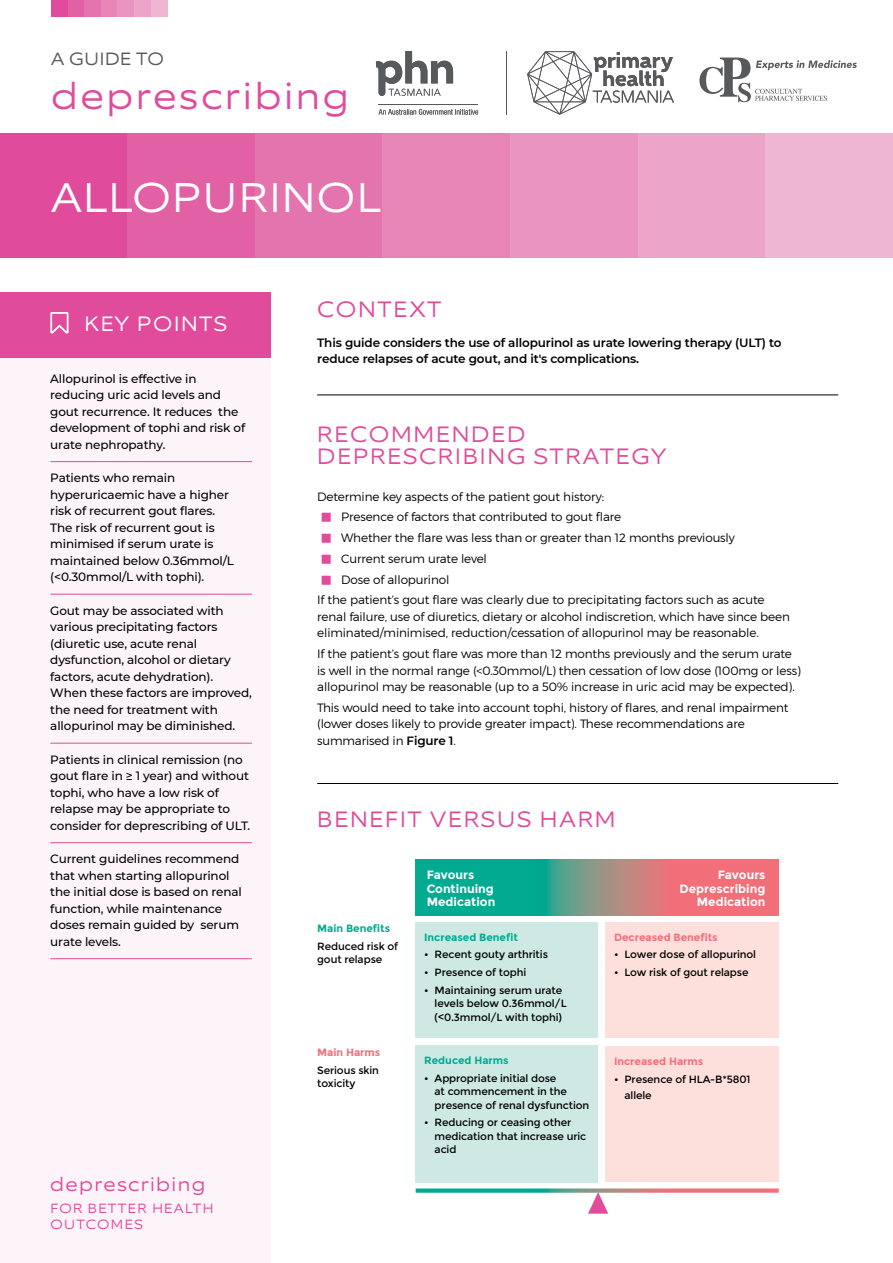
<style>
.page{position:relative;width:893px;height:1263px;background:#fff}
.page>*{position:absolute;margin:0;border:0;box-sizing:border-box;transform-origin:0 0}
.t1{font:300 42px "Equip Extended";letter-spacing:.04em;color:#fff}
.t2{font:300 37.5px "Equip Extended";letter-spacing:.07em;color:#e04b9b}
.HEADING{font:300 22.5px/22.5px "Equip Extended";letter-spacing:.08em;color:#e04b9b}
.Key_Points_Header{font:300 21px "Equip Extended";letter-spacing:.075em;color:#fff}
.t3{font:300 19.5px "Equip Extended";letter-spacing:.07em;color:#e04b9b}
.SUBHEADING{font:300 18px "Equip Extended";letter-spacing:.03em;color:#58595b}
.t4{font:300 13.5px/16.2px "Equip Extended";letter-spacing:.1em;color:#e04b9b}
.BODY_TEXT{font:500 12px/16.5px "Montserrat";letter-spacing:-.01em;color:#000}
.BODY_TEXT-2{font:300 12px/16.5px "Montserrat";letter-spacing:-.01em;color:#000}
.BODY_TEXT-3{font:600 12px/16.5px "Montserrat";letter-spacing:-.01em;color:#000}
.t5{font:700 12px/13.5px "Montserrat";color:#fff}
.BODY_TEXT-4{font:10.5px/13.5px "Montserrat";letter-spacing:-.01em;color:#000}
.t6{font:700 10.5px "Montserrat";color:#00ab92}
.t7{font:700 10.5px "Montserrat";color:#f26e78}
.s1{font-weight:600}
</style>
<div class="page">
<div style="left:51px;top:0;width:17px;height:17px;background:#e04b9b"></div>
<div style="left:68px;top:0;width:16px;height:17px;background:#e261a4"></div>
<div style="left:84px;top:0;width:17px;height:17px;background:#e474ad"></div>
<div style="left:101px;top:0;width:17px;height:17px;background:#e785b6"></div>
<div style="left:118px;top:0;width:16px;height:17px;background:#e995c0"></div>
<div style="left:134px;top:0;width:17px;height:17px;background:#eca5c9"></div>
<div style="left:151px;top:0;width:17px;height:17px;background:#efb6d4"></div>
<div style="left:0;top:133px;width:128px;height:125px;background:#e04b9b"></div>
<div style="left:128px;top:133px;width:127px;height:125px;background:#e261a4"></div>
<div style="left:255px;top:133px;width:128px;height:125px;background:#e474ad"></div>
<div style="left:383px;top:133px;width:127px;height:125px;background:#e785b6"></div>
<div style="left:510px;top:133px;width:128px;height:125px;background:#e995c0"></div>
<div style="left:638px;top:133px;width:127px;height:125px;background:#eca5c9"></div>
<div style="left:765px;top:133px;width:128px;height:125px;background:#efb6d4"></div>
<hr style="left:506px;top:51px;width:1px;height:64px;background:#58595b">
<svg style="left:527px;top:51px;width:147px;height:64px"></svg>
<svg style="left:376px;top:51px;width:77px;height:45px"></svg>
<svg style="left:379px;top:109px;width:99px;height:6px"></svg>
<hr style="left:378px;top:104px;width:100px;height:1px;background:#58595b">
<svg style="left:699px;top:58px;width:158px;height:44px"></svg>
<div style="left:0;top:292px;width:271px;height:971px;background:#fcf4f8"></div>
<div style="left:0;top:292px;width:271px;height:65px;background:#e04b9b"></div>
<svg style="left:50px;top:312px;width:19px;height:22px"></svg>
<hr style="left:50px;top:461px;width:202px;height:1px;background:#e04b9b">
<hr style="left:50px;top:594px;width:202px;height:1px;background:#e04b9b">
<hr style="left:50px;top:743px;width:202px;height:1px;background:#e04b9b">
<hr style="left:50px;top:842px;width:202px;height:1px;background:#e04b9b">
<hr style="left:50px;top:958px;width:202px;height:1px;background:#e04b9b">
<svg style="left:588px;top:1193px;width:20px;height:21px"></svg>
<svg style="left:416px;top:860px;width:362px;height:55px;background:#7c8f85"></svg>
<div style="left:416px;top:922px;width:182px;height:115px;background:#cee9e3"></div>
<div style="left:416px;top:1045px;width:182px;height:137px;background:#cee9e3"></div>
<div style="left:605px;top:922px;width:174px;height:115px;background:#fddfdc"></div>
<div style="left:605px;top:1046px;width:174px;height:136px;background:#fddfdc"></div>
<svg style="left:416px;top:1188px;width:363px;height:5px;background:#90a097"></svg>
<hr style="left:317px;top:395px;width:521px;height:1px;background:#000">
<hr style="left:317px;top:783px;width:521px;height:1px;background:#000">
<p class="SUBHEADING" style="left:51px;top:47px;width:114px">A GUIDE TO</p>
<p class="t2" style="left:51px;top:72px;width:300px">deprescribing</p>
<p class="t1" style="left:51px;top:170px;width:332px">ALLOPURINOL</p>
<p class="Key_Points_Header" style="left:84px;top:311px;width:144px">KEY POINTS</p>
<p class="BODY_TEXT" style="left:50px;top:370px;width:196px">Allopurinol is effective in reducing uric acid levels and gout recurrence. It reduces the development of tophi and risk of urate nephropathy.</p>
<p class="BODY_TEXT" style="left:50px;top:469px;width:185px">Patients who remain hyperuricaemic have a higher risk of recurrent gout flares.<br>The risk of recurrent gout is minimised if serum urate is maintained below 0.36mmol/L (&lt;0.30mmol/L with tophi).</p>
<p class="BODY_TEXT" style="left:50px;top:602px;width:203px">Gout may be associated with various precipitating factors (diuretic use, acute renal dysfunction, alcohol or dietary factors, acute dehydration).<br>When these factors are improved, the need for treatment with allopurinol may be diminished.</p>
<p class="BODY_TEXT" style="left:50px;top:751px;width:201px">Patients in clinical remission (no gout flare in ≥ 1 year) and without tophi, who have a low risk of relapse may be appropriate to consider for deprescribing of ULT.</p>
<p class="BODY_TEXT" style="left:50px;top:850px;width:193px">Current guidelines recommend that when starting allopurinol the initial dose is based on renal function, while maintenance doses remain guided by serum urate levels.</p>
<p class="t3" style="left:50px;top:1171px;width:156px">deprescribing</p>
<p class="t4" style="left:50px;top:1200px;width:164px">FOR BETTER HEALTH<br>OUTCOMES</p>
<p class="HEADING" style="left:317px;top:297px;width:126px">CONTEXT</p>
<p class="BODY_TEXT-3" style="left:317px;top:334px;width:466px">This guide considers the use of allopurinol as urate lowering therapy (ULT) to reduce relapses of acute gout, and it's complications.</p>
<p class="HEADING" style="left:317px;top:422px;width:351px">RECOMMENDED<br>DEPRESCRIBING STRATEGY</p>
<p class="BODY_TEXT-2" style="left:317px;top:488px;width:288px">Determine key aspects of the patient gout history:</p>
<p class="BODY_TEXT-2" style="left:341px;top:509px;width:282px">Presence of factors that contributed to gout flare</p>
<p class="BODY_TEXT-2" style="left:341px;top:529px;width:395px">Whether the flare was less than or greater than 12 months previously</p>
<p class="BODY_TEXT-2" style="left:341px;top:550px;width:147px">Current serum urate level</p>
<p class="BODY_TEXT-2" style="left:341px;top:571px;width:110px">Dose of allopurinol</p>
<p class="BODY_TEXT-2" style="left:317px;top:592px;width:474px">If the patient’s gout flare was clearly due to precipitating factors such as acute renal failure, use of diuretics, dietary or alcohol indiscretion, which have since been eliminated/minimised, reduction/cessation of allopurinol may be reasonable.</p>
<p class="BODY_TEXT-2" style="left:317px;top:645px;width:485px">If the patient’s gout flare was more than 12 months previously and the serum urate is well in the normal range (&lt;0.30mmol/L) then cessation of low dose (100mg or less) allopurinol may be reasonable (up to a 50% increase in uric acid may be expected).</p>
<p class="BODY_TEXT-2" style="left:317px;top:699px;width:473px">This would need to take into account tophi, history of flares, and renal impairment (lower doses likely to provide greater impact). These recommendations are summarised in <span class="s1">Figure 1</span>.</p>
<p class="HEADING" style="left:317px;top:807px;width:300px">BENEFIT VERSUS HARM</p>
<p class="t6" style="left:317px;top:922px;width:75px">Main Benefits</p>
<p class="BODY_TEXT-4" style="left:317px;top:939px;width:83px">Reduced risk of gout relapse</p>
<p class="t7" style="left:317px;top:1046px;width:65px">Main Harms</p>
<p class="BODY_TEXT-4" style="left:317px;top:1063px;width:63px">Serious skin toxicity</p>
<p class="t5" style="left:427px;top:868px;width:70px">Favours<br>Continuing<br>Medication</p>
<p class="t5" style="left:680px;top:868px;width:87px;text-align:right">Favours<br>Deprescribing<br>Medication</p>
<p class="t6" style="left:424px;top:931px;width:95px">Increased Benefit</p>
<p class="BODY_TEXT-4" style="left:424px;top:948px;width:125px">• Recent gouty arthritis</p>
<p class="BODY_TEXT-4" style="left:424px;top:966px;width:104px">• Presence of tophi</p>
<p class="BODY_TEXT-4" style="left:435px;top:983px;width:133px;text-indent:-10px">• Maintaining serum urate levels below 0.36mmol/L (&lt;0.3mmol/L with tophi)</p>
<p class="t6" style="left:424px;top:1054px;width:86px">Reduced Harms</p>
<p class="BODY_TEXT-4" style="left:435px;top:1071px;width:156px;text-indent:-10px">• Appropriate initial dose<br>at commencement in the presence of renal dysfunction</p>
<p class="BODY_TEXT-4" style="left:435px;top:1116px;width:153px;text-indent:-10px">• Reducing or ceasing other medication that increase uric acid</p>
<p class="t7" style="left:614px;top:931px;width:105px">Decreased Benefits</p>
<p class="BODY_TEXT-4" style="left:614px;top:948px;width:144px">• Lower dose of allopurinol</p>
<p class="BODY_TEXT-4" style="left:614px;top:966px;width:136px">• Low risk of gout relapse</p>
<p class="t7" style="left:614px;top:1055px;width:91px">Increased Harms</p>
<p class="BODY_TEXT-4" style="left:624px;top:1071px;width:128px;line-height:16.5px;text-indent:-10px">• Presence of HLA-B*5801 allele</p>
</div>
